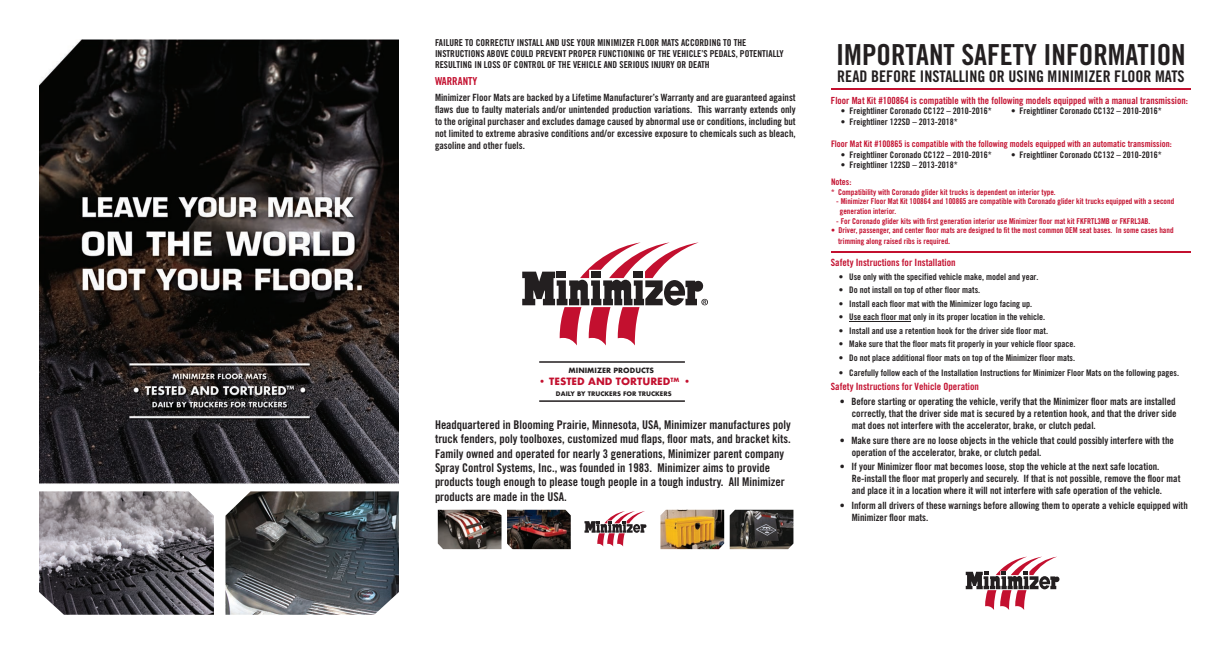
<style>
.page{position:relative;width:1230px;height:654px;background:#fff}
.page>*{position:absolute;margin:0;border:0;box-sizing:border-box;transform-origin:0 0}
.t1{font:29px "Trade Gothic Bold Cond Twenty";color:#231f20}
.t2{font:16px "Trade Gothic Bold Cond Twenty";color:#231f20}
.t3{font:12px/14.4px "Trade Gothic Bold Cond Twenty";color:#231f20}
.t4{font:11px "Trade Gothic Bold Cond Twenty";color:#c3102f}
.t5{font:10px/12px "Trade Gothic Bold Cond Twenty";color:#231f20}
.t6{font:10px "Trade Gothic Bold Cond Twenty";color:#c3102f}
.t7{font:9.8px "Trade Gothic Bold Cond Twenty";color:#c3102f}
.t8{font:700 9.8px "Futura";color:#c3102f}
.t9{font:9.5px/11px "Trade Gothic Bold Cond Twenty";color:#231f20}
.t10{font:9px "Trade Gothic Bold Cond Twenty";color:#231f20}
.t11{font:9px "Trade Gothic Bold Cond Twenty";color:#c3102f}
.t12{font:8px/9.6px "Trade Gothic Bold Cond Twenty";color:#c3102f}
.t13{font:700 7.1px "Futura";color:#231f20}
.t14{font:700 6.1px "Futura";color:#231f20}
.s1{font-size:9px}
</style>
<div class="page">
<hr style="left:849px;top:322px;width:62px;height:1px;background:#231f20">
<hr style="left:831px;top:88px;width:360px;height:2px;background:#c3102f">
<hr style="left:831px;top:251px;width:360px;height:2px;background:#c3102f">
<svg style="left:966px;top:557px;width:94px;height:53px"></svg>
<hr style="left:539px;top:361px;width:146px;height:2px;background:#231f20">
<hr style="left:539px;top:400px;width:146px;height:2px;background:#231f20">
<svg style="left:522px;top:242px;width:186px;height:103px"></svg>
<img style="left:438px;top:510px;width:64px;height:39px">
<img style="left:730px;top:510px;width:63px;height:39px">
<img style="left:507px;top:510px;width:64px;height:39px">
<img style="left:660px;top:510px;width:64px;height:39px">
<svg style="left:584px;top:511px;width:63px;height:35px"></svg>
<img style="left:39px;top:39px;width:360px;height:445px">
<img style="left:39px;top:491px;width:175px;height:124px">
<img style="left:225px;top:491px;width:174px;height:124px">
<p class="t9" style="left:435px;top:37px;width:350px">FAILURE TO CORRECTLY INSTALL AND USE YOUR MINIMIZER FLOOR MATS ACCORDING TO THE<br>INSTRUCTIONS ABOVE COULD PREVENT PROPER FUNCTIONING OF THE VEHICLE’S PEDALS, POTENTIALLY<br>RESULTING IN LOSS OF CONTROL OF THE VEHICLE AND SERIOUS INJURY OR DEATH</p>
<p class="t4" style="left:435px;top:74px;width:44px">WARRANTY</p>
<p class="t5" style="left:435px;top:92px;width:362px;text-align:justify">Minimizer Floor Mats are backed by a Lifetime Manufacturer’s Warranty and are guaranteed against flaws due to faulty materials and/or unintended production variations. This warranty extends only to the original purchaser and excludes damage caused by abnormal use or conditions, including but not limited to extreme abrasive conditions and/or excessive exposure to chemicals such as bleach, gasoline and other fuels.</p>
<p class="t13" style="left:569px;top:365px;width:87px">MINIMIZER PRODUCTS</p>
<p class="t8" style="left:539px;top:375px;width:154px">• TESTED AND TORTURED<sup>TM</sup> •</p>
<p class="t14" style="left:556px;top:389px;width:117px">DAILY BY TRUCKERS FOR TRUCKERS</p>
<p class="t3" style="left:435px;top:417px;width:357px">Headquartered in Blooming Prairie, Minnesota, USA, Minimizer manufactures poly truck fenders, poly toolboxes, customized mud flaps, floor mats, and bracket kits.<br>Family owned and operated for nearly 3 generations, Minimizer parent company Spray Control Systems, Inc., was founded in 1983. Minimizer aims to provide products tough enough to please tough people in a tough industry. All Minimizer products are made in the USA.</p>
<h1 class="t1" style="left:836px;top:37px;width:351px">IMPORTANT SAFETY INFORMATION</h1>
<h2 class="t2" style="left:837px;top:67px;width:349px">READ BEFORE INSTALLING OR USING MINIMIZER FLOOR MATS</h2>
<p class="t7" style="left:831px;top:94px;width:358px">Floor Mat Kit #100864 is compatible with the following models equipped with a manual transmission:</p>
<p class="t10" style="left:841px;top:106px;width:152px">• Freightliner Coronado CC122 – 2010-2016*</p>
<p class="t10" style="left:1011px;top:106px;width:152px">• Freightliner Coronado CC132 – 2010-2016*</p>
<p class="t10" style="left:841px;top:117px;width:118px">• Freightliner 122SD – 2013-2018*</p>
<p class="t11" style="left:831px;top:138px;width:342px">Floor Mat Kit #100865 is compatible with the following models equipped with an automatic transmission:</p>
<p class="t10" style="left:841px;top:149px;width:152px">• Freightliner Coronado CC122 – 2010-2016*</p>
<p class="t10" style="left:1011px;top:149px;width:152px">• Freightliner Coronado CC132 – 2010-2016*</p>
<p class="t10" style="left:841px;top:160px;width:118px">• Freightliner 122SD – 2013-2018*</p>
<p class="t11" style="left:831px;top:177px;width:22px">Notes:</p>
<p class="t12" style="left:831px;top:187px;width:226px">* Compatibility with Coronado glider kit trucks is dependent on interior type.</p>
<p class="t12" style="left:840px;top:197px;width:336px;text-indent:-4px">- Minimizer Floor Mat Kit 100864 and 100865 are compatible with Coronado glider kit trucks equipped with a second generation interior.</p>
<p class="t12" style="left:836px;top:216px;width:316px">- For Coronado glider kits with first generation interior use Minimizer floor mat kit FKFRTL3MB or FKFRL3AB.</p>
<p class="t12" style="left:838px;top:225px;width:337px;line-height:10.8px;text-indent:-7px">• Driver, passenger, and center floor mats are designed to fit the most common OEM seat bases. In some cases hand trimming along raised ribs is required<span class="s1">.</span></p>
<p class="t6" style="left:831px;top:257px;width:126px">Safety Instructions for Installation</p>
<p class="t10" style="left:839px;top:271px;width:201px">• Use only with the specified vehicle make, model and year.</p>
<p class="t10" style="left:839px;top:285px;width:143px">• Do not install on top of other floor mats.</p>
<p class="t10" style="left:839px;top:298px;width:195px">• Install each floor mat with the Minimizer logo facing up.</p>
<p class="t10" style="left:839px;top:312px;width:208px">• Use each floor mat only in its proper location in the vehicle.</p>
<p class="t10" style="left:839px;top:325px;width:211px">• Install and use a retention hook for the driver side floor mat.</p>
<p class="t10" style="left:839px;top:339px;width:238px">• Make sure that the floor mats fit properly in your vehicle floor space.</p>
<p class="t10" style="left:839px;top:352px;width:238px">• Do not place additional floor mats on top of the Minimizer floor mats.</p>
<p class="t10" style="left:839px;top:367px;width:342px">• Carefully follow each of the Installation Instructions for Minimizer Floor Mats on the following pages.</p>
<p class="t6" style="left:831px;top:381px;width:150px">Safety Instructions for Vehicle Operation</p>
<p class="t5" style="left:852px;top:395px;width:326px;text-align:justify;text-indent:-12px">• Before starting or operating the vehicle, verify that the Minimizer floor mats are installed correctly, that the driver side mat is secured by a retention hook, and that the driver side mat does not interfere with the accelerator, brake, or clutch pedal.</p>
<p class="t5" style="left:852px;top:434px;width:324px;text-indent:-12px">• Make sure there are no loose objects in the vehicle that could possibly interfere with the operation of the accelerator, brake, or clutch pedal.</p>
<p class="t5" style="left:852px;top:461px;width:330px;text-indent:-12px">• If your Minimizer floor mat becomes loose, stop the vehicle at the next safe location.<br>Re-install the floor mat properly and securely. If that is not possible, remove the floor mat and place it in a location where it will not interfere with safe operation of the vehicle.</p>
<p class="t5" style="left:852px;top:499px;width:337px;text-indent:-12px">• Inform all drivers of these warnings before allowing them to operate a vehicle equipped with<br>Minimizer floor mats.</p>
</div>
